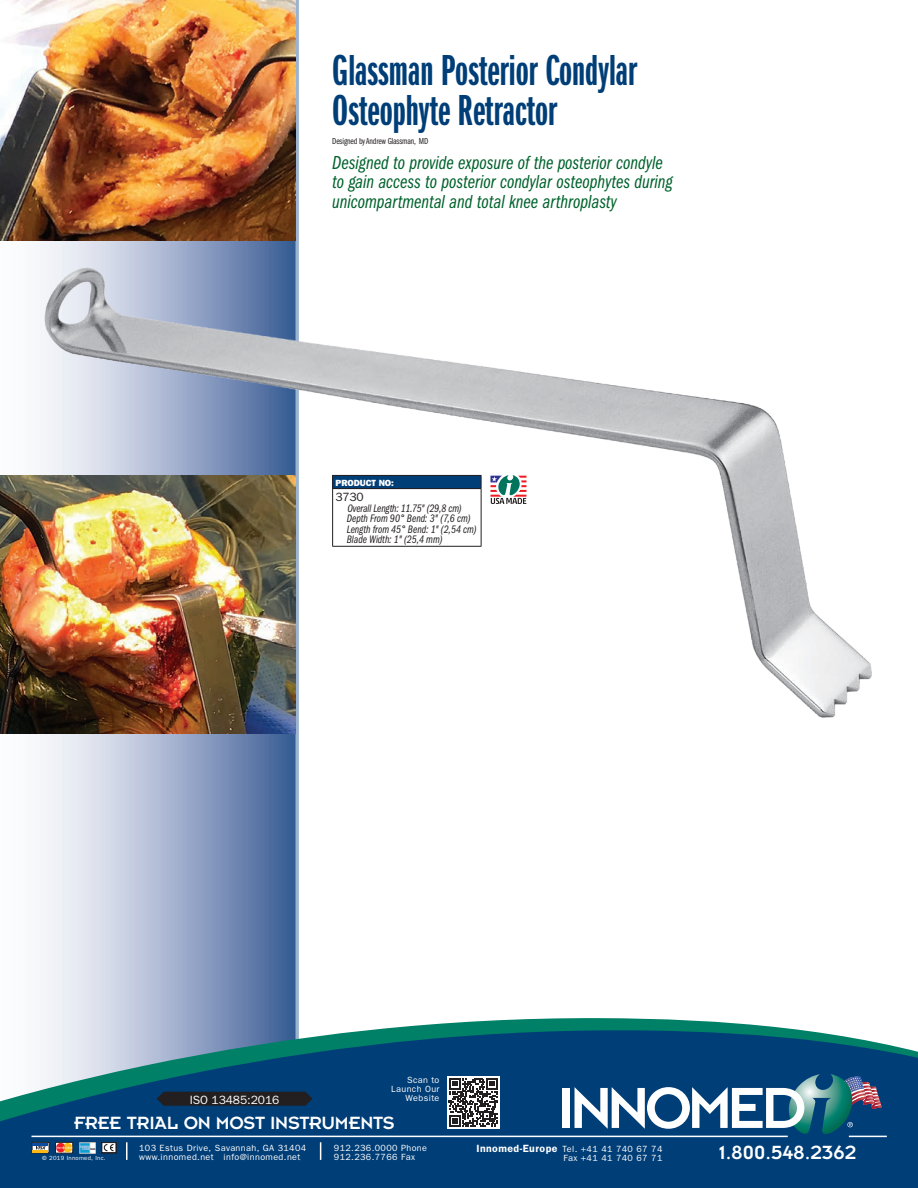
<style>
.page{position:relative;width:918px;height:1188px;background:#fff}
.page>*{position:absolute;margin:0;border:0;box-sizing:border-box;transform-origin:0 0}
.t1{font:45px/40.5px "ITC Franklin Gothic Std Dm X Cp";color:#003e78}
.t2{font:21px "Insignia";color:#fff}
.t3{font:19.5px/19.5px "ITC Franklin Gothic Std Bk Cp It";color:#00622c}
.t4{font:19.5px "Insignia";letter-spacing:-.01em;color:#fff}
.t5{font:12px "Franklin Gothic";letter-spacing:-.005em;color:#fff}
.t6{font:12px "Franklin Gothic";color:#231f20}
.t7{font:11.25px/10.5px "ITC Franklin Gothic Std Bk Cp It";color:#231f20}
.t8{font:9px/9px "Franklin Gothic";letter-spacing:.045em;color:#fff}
.t9{font:9px "ITC Franklin Gothic Std Bk Cp";letter-spacing:-.015em;color:#231f20}
.t10{font:800 9px "Franklin Gothic";letter-spacing:-.005em;color:#fff}
.t11{font:6px "Franklin Gothic";letter-spacing:.045em;color:#fff}
.s1{font-weight:600;font-size:10.5px}
</style>
<div class="page">
<svg style="left:0;top:240px;width:296px;height:778px"></svg>
<hr style="left:296px;top:0;width:2px;height:1044px;background:#cfd6e6">
<img style="left:36px;top:259px;width:836px;height:468px">
<div style="left:332px;top:475px;width:150px;height:72px;background:#fff"></div>
<div style="left:333px;top:475px;width:148px;height:14px;background:#003e78"></div>
<hr style="left:332px;top:489px;width:1px;height:57px;background:#231f20">
<hr style="left:481px;top:489px;width:1px;height:57px;background:#231f20">
<hr style="left:332px;top:546px;width:150px;height:1px;background:#231f20">
<hr style="left:332px;top:475px;width:150px;height:1px;background:#231f20">
<svg style="left:332px;top:476px;width:1px;height:12px"></svg>
<svg style="left:481px;top:476px;width:1px;height:12px"></svg>
<hr style="left:332px;top:488px;width:150px;height:1px;background:#231f20">
<svg style="left:490px;top:475px;width:36px;height:29px"></svg>
<img style="left:0;top:0;width:296px;height:240px">
<img style="left:0;top:475px;width:295px;height:259px">
<svg style="left:0;top:1018px;width:918px;height:170px;background:#225e88"></svg>
<svg style="left:32px;top:1142px;width:17px;height:11px"></svg>
<hr style="left:33px;top:1143px;width:15px;height:3px;background:#0d4da1">
<svg style="left:55px;top:1142px;width:18px;height:11px"></svg>
<img style="left:79px;top:1142px;width:17px;height:11px">
<div style="left:101px;top:1142px;width:15px;height:11px;border:1px solid #231f20"></div>
<svg style="left:104px;top:1144px;width:10px;height:7px"></svg>
<div style="left:102px;top:1142px;width:14px;height:11px;border:1px solid #231f20"></div>
<div style="left:447px;top:1076px;width:52px;height:52px;background:#fff"></div>
<svg style="left:449px;top:1078px;width:49px;height:49px"></svg>
<div style="left:563px;top:1088px;width:7px;height:40px;background:#fff"></div>
<svg style="left:575px;top:1074px;width:307px;height:62px"></svg>
<svg style="left:157px;top:1092px;width:155px;height:14px;background:#202025"></svg>
<h1 class="t1" style="left:332px;top:51px;width:307px">Glassman Posterior Condylar<br>Osteophyte Retractor</h1>
<p class="t9" style="left:332px;top:136px;width:98px">Designed by Andrew Glassman, MD</p>
<h3 class="t3" style="left:332px;top:153px;width:342px">Designed to provide exposure of the posterior condyle to gain access to posterior condylar osteophytes during unicompartmental and total knee arthroplasty</h3>
<p class="t10" style="left:336px;top:477px;width:60px">PRODUCT NO:</p>
<h3 class="t6" style="left:336px;top:490px;width:30px">3730</h3>
<p class="t7" style="left:347px;top:503px;width:131px">Overall Length: 11.75" (29,8 cm)<br>Depth From 90° Bend: 3" (7,6 cm)<br>Length from 45° Bend: 1" (2,54 cm)<br>Blade Width: 1" (25,4 mm)</p>
<p class="t8" style="left:391px;top:1076px;width:50px;text-align:right">Scan to<br>Launch Our</p>
<h3 class="t5" style="left:190px;top:1093px;width:91px">ISO 13485:2016</h3>
<p class="t8" style="left:406px;top:1094px;width:35px">Website</p>
<h3 class="t4" style="left:74px;top:1113px;width:322px">FREE TRIAL ON MOST INSTRUMENTS</h3>
<p class="t8" style="left:139px;top:1143px;width:169px">103 Estus Drive, Savannah, GA 31404 www.innomed.net info@innomed.net</p>
<p class="t8" style="left:334px;top:1143px;width:95px">912.236.0000 Phone<br>912.236.7766 Fax</p>
<p class="t8" style="left:476px;top:1145px;width:188px"><span class="s1">Innomed-Europe</span> Tel. +41 41 740 67 74</p>
<p class="t11" style="left:42px;top:1154px;width:65px">© 2019 Innomed, Inc.</p>
<p class="t8" style="left:563px;top:1154px;width:100px">Fax +41 41 740 67 71</p>
<h2 class="t2" style="left:719px;top:1142px;width:139px">1.800.548.2362</h2>
</div>
